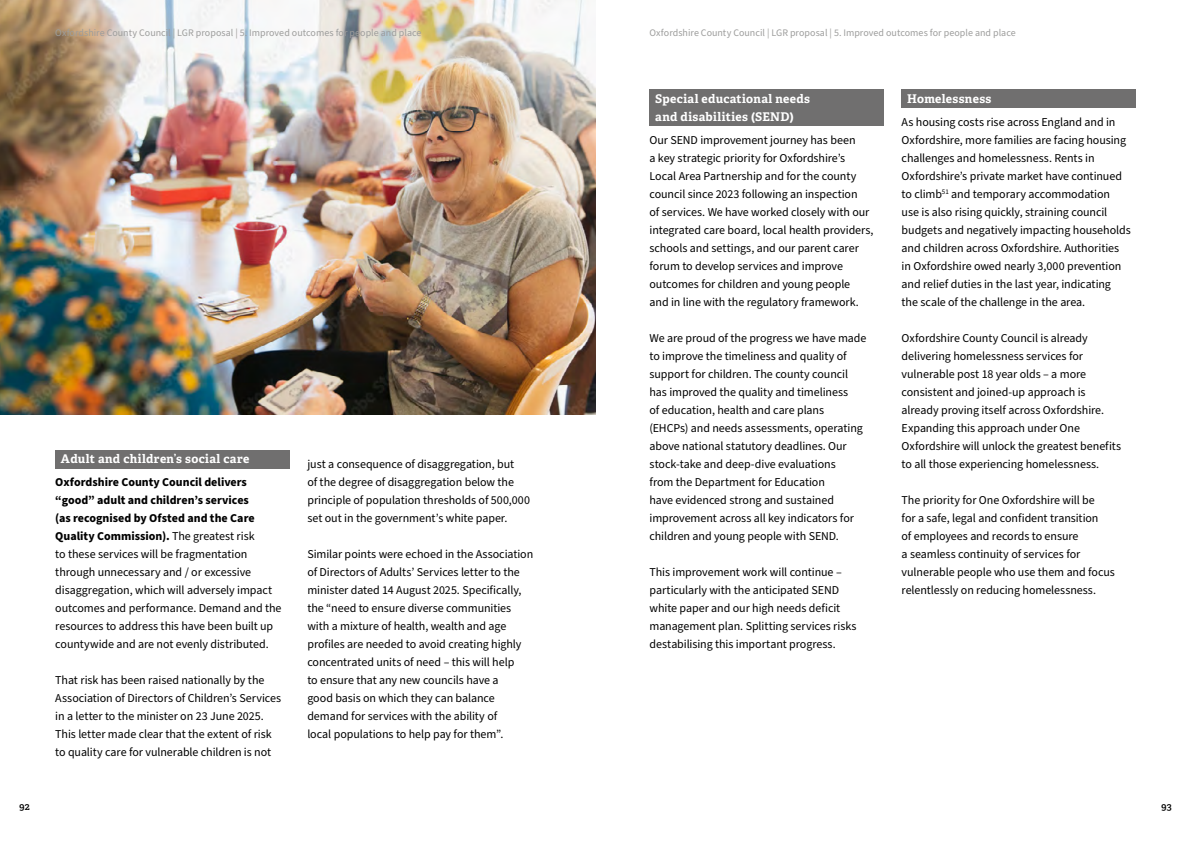
<style>
.page{position:relative;width:1191px;height:842px;background:#fff}
.page>*{position:absolute;margin:0;border:0;box-sizing:border-box;transform-origin:0 0}
.P_-_BODY_COPY{font:12px/18px "Source Sans Pro";letter-spacing:-.005em;color:#000}
.H5_-_SUBTITLE{font:700 12px/18px "Adelle";letter-spacing:.03em;color:#fff}
.t1{font:10px "Source Sans Pro";color:#9d9d9c}
.t2{font:600 10px "Adelle";color:#000}
.s1{font-weight:700}
</style>
<div class="page">
<img style="left:0;top:0;width:595px;height:414px">
<div style="left:55px;top:450px;width:234px;height:18px;background:#706f6f"></div>
<div style="left:649px;top:90px;width:234px;height:36px;background:#706f6f"></div>
<div style="left:901px;top:90px;width:234px;height:18px;background:#706f6f"></div>
<p class="t1" style="left:55px;top:26px;width:368px">Oxfordshire County Council | LGR proposal | 5. Improved outcomes for people and place</p>
<p class="t1" style="left:649px;top:26px;width:368px">Oxfordshire County Council | LGR proposal | 5. Improved outcomes for people and place</p>
<h5 class="H5_-_SUBTITLE" style="left:61px;top:450px;width:190px">Adult and children’s social care</h5>
<p class="P_-_BODY_COPY" style="left:55px;top:473px;width:228px"><span class="s1">Oxfordshire County Council delivers “good” adult and children’s services<br>(as recognised by Ofsted and the Care Quality Commission).</span> The greatest risk<br>to these services will be fragmentation through unnecessary and / or excessive disaggregation, which will adversely impact outcomes and performance. Demand and the resources to address this have been built up countywide and are not evenly distributed.</p>
<p class="P_-_BODY_COPY" style="left:55px;top:671px;width:227px">That risk has been raised nationally by the Association of Directors of Children’s Services in a letter to the minister on 23 June 2025.<br>This letter made clear that the extent of risk to quality care for vulnerable children is not</p>
<p class="P_-_BODY_COPY" style="left:307px;top:455px;width:224px">just a consequence of disaggregation, but<br>of the degree of disaggregation below the principle of population thresholds of 500,000 set out in the government’s white paper.</p>
<p class="P_-_BODY_COPY" style="left:307px;top:545px;width:227px">Similar points were echoed in the Association of Directors of Adults’ Services letter to the minister dated 14 August 2025. Specifically, the “need to ensure diverse communities with a mixture of health, wealth and age profiles are needed to avoid creating highly concentrated units of need – this will help<br>to ensure that any new councils have a<br>good basis on which they can balance demand for services with the ability of<br>local populations to help pay for them”.</p>
<h5 class="H5_-_SUBTITLE" style="left:655px;top:90px;width:156px">Special educational needs and disabilities (SEND)</h5>
<p class="P_-_BODY_COPY" style="left:649px;top:131px;width:225px">Our SEND improvement journey has been<br>a key strategic priority for Oxfordshire’s Local Area Partnership and for the county council since 2023 following an inspection<br>of services. We have worked closely with our integrated care board, local health providers, schools and settings, and our parent carer forum to develop services and improve outcomes for children and young people<br>and in line with the regulatory framework.</p>
<p class="P_-_BODY_COPY" style="left:649px;top:329px;width:218px">We are proud of the progress we have made to improve the timeliness and quality of support for children. The county council has improved the quality and timeliness<br>of education, health and care plans<br>(EHCPs) and needs assessments, operating above national statutory deadlines. Our stock-take and deep-dive evaluations<br>from the Department for Education<br>have evidenced strong and sustained improvement across all key indicators for children and young people with SEND.</p>
<p class="P_-_BODY_COPY" style="left:649px;top:563px;width:208px">This improvement work will continue – particularly with the anticipated SEND white paper and our high needs deficit management plan. Splitting services risks destabilising this important progress.</p>
<h5 class="H5_-_SUBTITLE" style="left:907px;top:90px;width:86px">Homelessness</h5>
<p class="P_-_BODY_COPY" style="left:901px;top:113px;width:231px">As housing costs rise across England and in Oxfordshire, more families are facing housing challenges and homelessness. Rents in Oxfordshire’s private market have continued to climb<sup>51</sup> and temporary accommodation<br>use is also rising quickly, straining council budgets and negatively impacting households and children across Oxfordshire. Authorities in Oxfordshire owed nearly 3,000 prevention and relief duties in the last year, indicating<br>the scale of the challenge in the area.</p>
<p class="P_-_BODY_COPY" style="left:901px;top:329px;width:221px">Oxfordshire County Council is already delivering homelessness services for vulnerable post 18 year olds – a more consistent and joined-up approach is already proving itself across Oxfordshire.<br>Expanding this approach under One Oxfordshire will unlock the greatest benefits to all those experiencing homelessness.</p>
<p class="P_-_BODY_COPY" style="left:901px;top:491px;width:215px">The priority for One Oxfordshire will be<br>for a safe, legal and confident transition<br>of employees and records to ensure<br>a seamless continuity of services for vulnerable people who use them and focus relentlessly on reducing homelessness.</p>
<p class="t2" style="left:19px;top:800px;width:12px">92</p>
<p class="t2" style="left:1161px;top:800px;width:12px">93</p>
</div>
